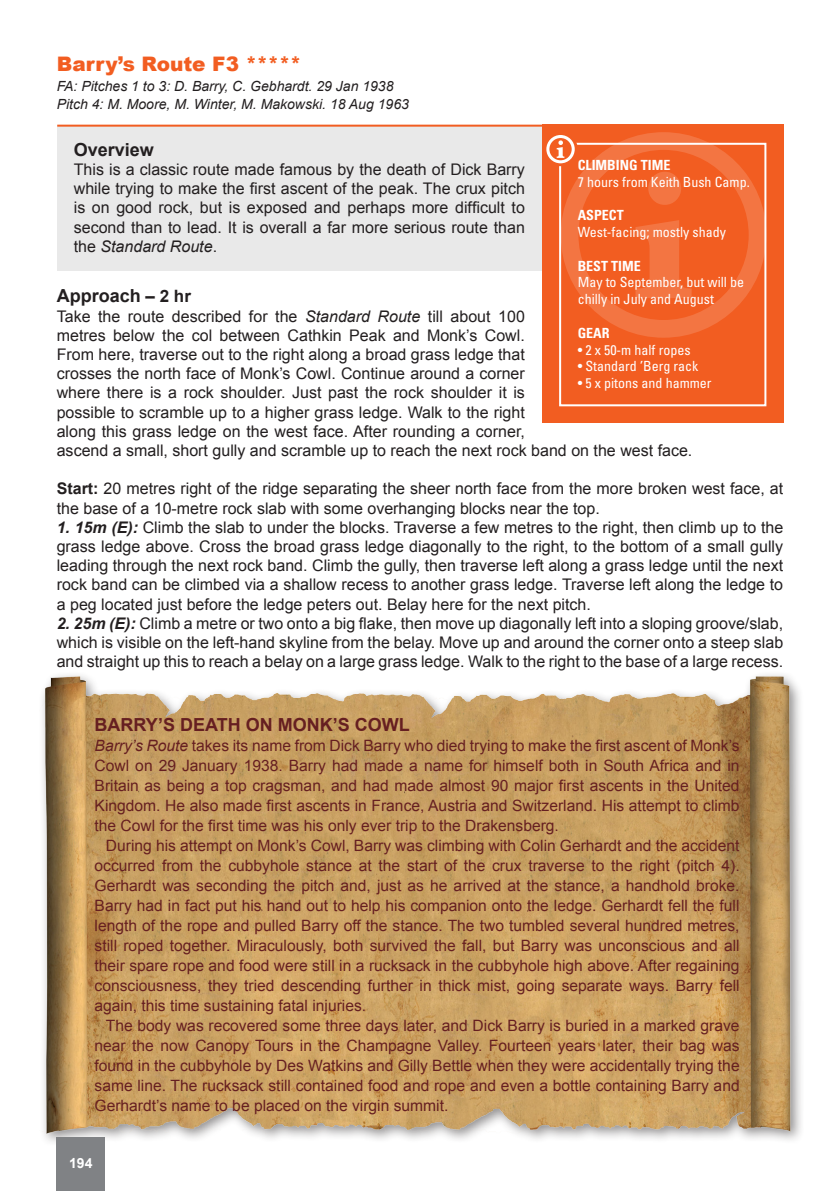
<style>
.page{position:relative;width:840px;height:1191px;background:#fff}
.page>*{position:absolute;margin:0;border:0;box-sizing:border-box;transform-origin:0 0}
.Normal__Web{font:900 20px "Arial";color:#f25d21}
.Normal__Web-2{font:700 18px "Arial";color:#661f21}
.Normal__Web-3{font:700 18px "Arial";color:#231f20}
.Normal__Web-4{font:16px/19.2px "Arial";color:#231f20;text-align:justify}
.Normal__Web-5{font:15.6px/20px "Arial";color:#661f21;text-align:justify}
.Normal__Web-6{font:italic 14px "Arial";color:#231f20}
.Table_Contents{font:condensed 14px/16.8px "Univers";color:#fff}
.Normal__Web-7{font:condensed 14px "Univers";color:#fff}
.Table_Contents-2{font:700 condensed 14px "Univers";color:#fff}
.Body_Text{font:condensed 14px "Univers";color:#fff}
.Normal__Web-8{font:700 condensed 14px "Univers";color:#fff}
.t1{font:700 14px "Arial";color:#fff}
.s1{font-style:italic}
.s2{font-size:17px}
.s3{font-weight:700}
.s4{font-weight:700;font-style:italic}
</style>
<div class="page">
<div style="left:57px;top:126px;width:485px;height:145px;background:#e9e9e9"></div>
<div style="left:541px;top:125px;width:242px;height:298px;background:#f25d21"></div>
<svg style="left:635px;top:172px;width:56px;height:126px"></svg>
<div style="left:560px;top:132px;width:206px;height:206px;border:18px solid #fff;border-radius:50%"></div>
<div style="left:559px;top:143px;width:207px;height:263px;border:2px solid #fff"></div>
<svg style="left:543px;top:132px;width:34px;height:34px"></svg>
<svg style="left:556px;top:140px;width:8px;height:18px"></svg>
<div style="left:546px;top:135px;width:28px;height:28px;border:3px solid #fff;border-radius:50%"></div>
<hr style="left:57px;top:125px;width:726px;height:2px;background:#f25d21">
<div style="left:38px;top:670px;width:765px;height:476px;background:#231f20;opacity:.5"></div>
<img style="left:39px;top:671px;width:753px;height:463px">
<div style="left:57px;top:1137px;width:48px;height:54px;background:#808285"></div>
<p class="Normal__Web" style="left:57px;top:49px;width:246px">Barry’s Route F3 *****</p>
<p class="Normal__Web-6" style="left:57px;top:77px;width:338px">FA: Pitches 1 to 3: D. Barry, C. Gebhardt. 29 Jan 1938</p>
<p class="Normal__Web-6" style="left:57px;top:95px;width:353px">Pitch 4: M. Moore, M. Winter, M. Makowski. 18 Aug 1963</p>
<p class="Normal__Web-3" style="left:74px;top:138px;width:82px">Overview</p>
<p class="Normal__Web-4" style="left:74px;top:160px;width:452px">This is a classic route made famous by the death of Dick Barry while trying to make the first ascent of the peak. The crux pitch is on good rock, but is exposed and perhaps more difficult to second than to lead. It is overall a far more serious route than the <span class="s1">Standard Route</span>.</p>
<p class="Normal__Web-8" style="left:577px;top:156px;width:94px">CLIMBING TIME</p>
<p class="Normal__Web-7" style="left:577px;top:173px;width:173px">7 hours from Keith Bush Camp.</p>
<p class="Table_Contents-2" style="left:577px;top:207px;width:47px">ASPECT</p>
<p class="Normal__Web-7" style="left:577px;top:223px;width:150px">West-facing; mostly shady</p>
<p class="Table_Contents-2" style="left:577px;top:257px;width:64px">BEST TIME</p>
<p class="Table_Contents" style="left:577px;top:274px;width:168px">May to September, but will be chilly in July and August</p>
<p class="Table_Contents-2" style="left:577px;top:324px;width:33px">GEAR</p>
<p class="Table_Contents" style="left:577px;top:341px;width:114px">• 2 x 50-m half ropes</p>
<p class="Body_Text" style="left:577px;top:357px;width:122px">• Standard ’Berg rack</p>
<p class="Table_Contents" style="left:577px;top:374px;width:135px">• 5 x pitons and hammer</p>
<p class="Normal__Web-3" style="left:57px;top:284px;width:136px">Approach <span class="s2">– 2 hr</span></p>
<p class="Normal__Web-4" style="left:57px;top:306px;width:636px;text-align:left">Take the route described for the <span class="s1">Standard Route</span> till about 100<br>metres below the col between Cathkin Peak and Monk’s Cowl.<br>From here, traverse out to the right along a broad grass ledge that<br>crosses the north face of Monk’s Cowl. Continue around a corner<br>where there is a rock shoulder. Just past the rock shoulder it is<br>possible to scramble up to a higher grass ledge. Walk to the right<br>along this grass ledge on the west face. After rounding a corner,<br>ascend a small, short gully and scramble up to reach the next rock band on the west face.</p>
<p class="Normal__Web-4" style="left:57px;top:479px;width:727px"><span class="s3">Start:</span> 20 metres right of the ridge separating the sheer north face from the more broken west face, at the base of a 10-metre rock slab with some overhanging blocks near the top.</p>
<p class="Normal__Web-4" style="left:57px;top:518px;width:727px"><span class="s4">1. 15m (E):</span> Climb the slab to under the blocks. Traverse a few metres to the right, then climb up to the grass ledge above. Cross the broad grass ledge diagonally to the right, to the bottom of a small gully leading through the next rock band. Climb the gully, then traverse left along a grass ledge until the next rock band can be climbed via a shallow recess to another grass ledge. Traverse left along the ledge to a peg located just before the ledge peters out. Belay here for the next pitch.</p>
<p class="Normal__Web-4" style="left:57px;top:614px;width:727px"><span class="s4">2. 25m (E):</span> Climb a metre or two onto a big flake, then move up diagonally left into a sloping groove/slab, which is visible on the left-hand skyline from the belay. Move up and around the corner onto a steep slab and straight up this to reach a belay on a large grass ledge. Walk to the right to the base of a large recess.</p>
<p class="Normal__Web-2" style="left:94px;top:713px;width:317px">BARRY’S DEATH ON MONK’S COWL</p>
<p class="Normal__Web-5" style="left:94px;top:735px;width:646px"><span class="s1">Barry’s Route</span> takes its name from Dick Barry who died trying to make the first ascent of Monk’s Cowl on 29 January 1938. Barry had made a name for himself both in South Africa and in Britain as being a top cragsman, and had made almost 90 major first ascents in the United Kingdom. He also made first ascents in France, Austria and Switzerland. His attempt to climb the Cowl for the first time was his only ever trip to the Drakensberg.</p>
<p class="Normal__Web-5" style="left:94px;top:835px;width:646px;text-indent:11px">During his attempt on Monk’s Cowl, Barry was climbing with Colin Gerhardt and the accident occurred from the cubbyhole stance at the start of the crux traverse to the right (pitch 4).<br>Gerhardt was seconding the pitch and, just as he arrived at the stance, a handhold broke.<br>Barry had in fact put his hand out to help his companion onto the ledge. Gerhardt fell the full length of the rope and pulled Barry off the stance. The two tumbled several hundred metres, still roped together. Miraculously, both survived the fall, but Barry was unconscious and all their spare rope and food were still in a rucksack in the cubbyhole high above. After regaining consciousness, they tried descending further in thick mist, going separate ways. Barry fell again, this time sustaining fatal injuries.</p>
<p class="Normal__Web-5" style="left:94px;top:1015px;width:646px;text-indent:11px">The body was recovered some three days later, and Dick Barry is buried in a marked grave near the now Canopy Tours in the Champagne Valley. Fourteen years later, their bag was found in the cubbyhole by Des Watkins and Gilly Bettle when they were accidentally trying the same line. The rucksack still contained food and rope and even a bottle containing Barry and Gerhardt’s name to be placed on the virgin summit.</p>
<p class="t1" style="left:69px;top:1154px;width:25px">194</p>
</div>
